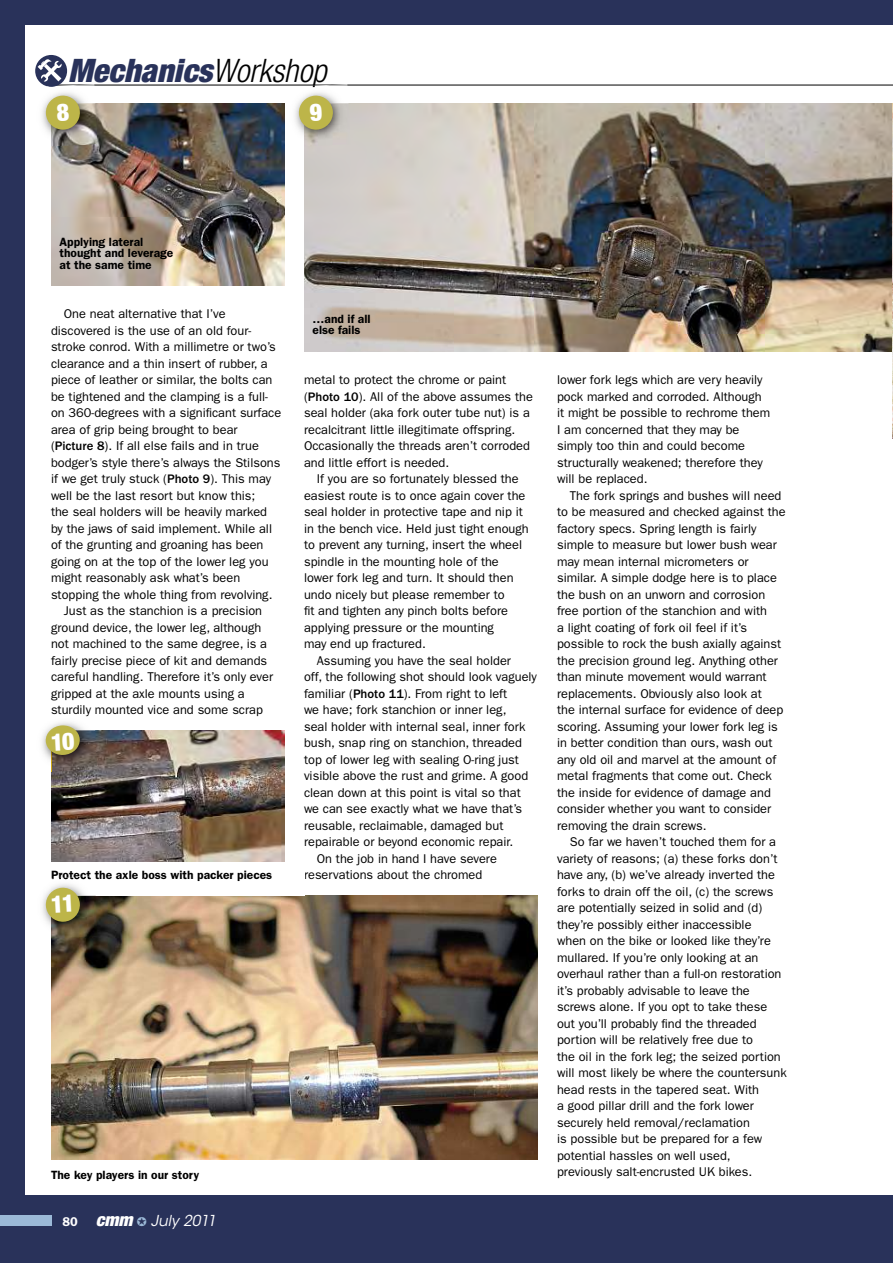
<style>
.page{position:relative;width:893px;height:1263px;background:#29325a}
.page>*{position:absolute;margin:0;border:0;box-sizing:border-box;transform-origin:0 0}
.t1{font:32.4px "Helvetica Neue LT Std Blk Cn O OV EDZSCB";color:#29325a}
.t2{font:15px "ITC Avant Garde Std Bk Obl OV GDZSCB";color:#fff}
.t3{font:12.75px/16.5px "ITC Franklin Gothic Std Book OV IDZSCB";color:#000}
.t4{font:12px/11.2px "ITC Franklin Gothic Std Demi OV DDZSCB";color:#000}
.s1{font-family:"Helvetica Neue LT Std Lt Cn O OV HDZSCB";color:#000}
.s2{font-family:"ITC Franklin Gothic Std Med OV JDZSCB"}
.s3{font-family:"ITC Franklin Gothic Std Demi OV DDZSCB";font-size:12.75px}
.s4{font-family:"Helvetica Neue LT Std Blk Cn O OV EDZSCB";font-size:18px}
.s5{color:#9bb9d7}
</style>
<div class="page">
<div style="left:26px;top:26px;width:867px;height:1169px;background:#fff"></div>
<img style="left:304px;top:104px;width:588px;height:247px">
<div style="left:0;top:1215px;width:51px;height:11px;background:#9bb9d7"></div>
<hr style="left:51px;top:85px;width:842px;height:1px;background:#000">
<img style="left:892px;top:104px;width:1px;height:334px">
<img style="left:51px;top:896px;width:487px;height:264px">
<img style="left:52px;top:730px;width:233px;height:132px">
<img style="left:51px;top:104px;width:234px;height:181px">
<img style="left:51px;top:217px;width:151px;height:69px">
<img style="left:304px;top:293px;width:150px;height:59px">
<img style="left:42px;top:85px;width:53px;height:62px">
<svg style="left:73px;top:84px;width:21px;height:2px"></svg>
<svg style="left:35px;top:55px;width:32px;height:32px"></svg>
<img style="left:51px;top:104px;width:46px;height:42px">
<img style="left:287px;top:85px;width:61px;height:62px">
<img style="left:304px;top:104px;width:46px;height:42px">
<svg style="left:326px;top:84px;width:21px;height:2px"></svg>
<img style="left:42px;top:716px;width:46px;height:45px">
<img style="left:51px;top:730px;width:46px;height:42px">
<img style="left:51px;top:896px;width:46px;height:42px">
<img style="left:52px;top:879px;width:43px;height:17px">
<img style="left:52px;top:876px;width:39px;height:3px">
<svg style="left:45px;top:95px;width:35px;height:35px"></svg>
<svg style="left:298px;top:95px;width:35px;height:35px"></svg>
<svg style="left:45px;top:725px;width:35px;height:30px"></svg>
<svg style="left:45px;top:887px;width:35px;height:35px"></svg>
<h1 class="t1" style="left:68px;top:51px;width:260px">Mechanics<span class="s1">Workshop</span></h1>
<p class="t4" style="left:60px;top:236px;width:115px">Applying lateral thought and leverage at the same time</p>
<p class="t3" style="left:64px;top:305px;width:163px">One neat alternative that I’ve</p>
<p class="t3" style="left:51px;top:322px;width:202px">discovered is the use of an old four-</p>
<p class="t3" style="left:51px;top:338px;width:226px">stroke conrod. With a millimetre or two’s</p>
<p class="t3" style="left:51px;top:355px;width:218px">clearance and a thin insert of rubber, a</p>
<p class="t3" style="left:51px;top:371px;width:223px">piece of leather or similar, the bolts can</p>
<p class="t3" style="left:51px;top:388px;width:219px">be tightened and the clamping is a full-</p>
<p class="t3" style="left:51px;top:404px;width:232px">on 360-degrees with a significant surface</p>
<p class="t3" style="left:51px;top:421px;width:188px">area of grip being brought to bear</p>
<p class="t3" style="left:51px;top:437px;width:209px">(<span class="s2">Picture 8</span>). If all else fails and in true</p>
<p class="t3" style="left:51px;top:454px;width:231px">bodger’s style there’s always the Stilsons</p>
<p class="t3" style="left:51px;top:470px;width:221px">if we get truly stuck (<span class="s2">Photo 9</span>). This may</p>
<p class="t3" style="left:51px;top:487px;width:206px">well be the last resort but know this;</p>
<p class="t3" style="left:51px;top:503px;width:218px">the seal holders will be heavily marked</p>
<p class="t3" style="left:51px;top:520px;width:223px">by the jaws of said implement. While all</p>
<p class="t3" style="left:51px;top:536px;width:214px">of the grunting and groaning has been</p>
<p class="t3" style="left:51px;top:553px;width:219px">going on at the top of the lower leg you</p>
<p class="t3" style="left:51px;top:569px;width:191px">might reasonably ask what’s been</p>
<p class="t3" style="left:51px;top:586px;width:223px">stopping the whole thing from revolving.</p>
<p class="t3" style="left:64px;top:602px;width:200px">Just as the stanchion is a precision</p>
<p class="t3" style="left:51px;top:619px;width:212px">ground device, the lower leg, although</p>
<p class="t3" style="left:51px;top:635px;width:218px">not machined to the same degree, is a</p>
<p class="t3" style="left:51px;top:652px;width:218px">fairly precise piece of kit and demands</p>
<p class="t3" style="left:51px;top:668px;width:224px">careful handling. Therefore it’s only ever</p>
<p class="t3" style="left:51px;top:685px;width:195px">gripped at the axle mounts using a</p>
<p class="t3" style="left:51px;top:701px;width:213px">sturdily mounted vice and some scrap</p>
<p class="t4" style="left:51px;top:869px;width:223px">Protect the axle boss with packer pieces</p>
<p class="t4" style="left:51px;top:1169px;width:150px">The key players in our story</p>
<p class="t2" style="left:63px;top:1212px;width:155px"><span class="s3">80</span> <span class="s4">cmm</span> <span class="s5">✪</span> July 2011</p>
<p class="t4" style="left:313px;top:313px;width:60px">…and if all else fails</p>
<p class="t3" style="left:304px;top:371px;width:230px">metal to protect the chrome or paint (<span class="s2">Photo 10</span>). All of the above assumes the seal holder (aka fork outer tube nut) is a recalcitrant little illegitimate offspring.<br>Occasionally the threads aren’t corroded and little effort is needed.</p>
<p class="t3" style="left:304px;top:470px;width:226px;text-indent:13px">If you are so fortunately blessed the easiest route is to once again cover the seal holder in protective tape and nip it in the bench vice. Held just tight enough to prevent any turning, insert the wheel spindle in the mounting hole of the lower fork leg and turn. It should then undo nicely but please remember to<br>fit and tighten any pinch bolts before applying pressure or the mounting<br>may end up fractured.</p>
<p class="t3" style="left:317px;top:652px;width:196px">Assuming you have the seal holder</p>
<p class="t3" style="left:304px;top:668px;width:234px">off, the following shot should look vaguely</p>
<p class="t3" style="left:304px;top:685px;width:205px">familiar (<span class="s2">Photo 11</span>). From right to left</p>
<p class="t3" style="left:304px;top:701px;width:204px">we have; fork stanchion or inner leg,</p>
<p class="t3" style="left:304px;top:718px;width:223px">seal holder with internal seal, inner fork</p>
<p class="t3" style="left:304px;top:734px;width:220px">bush, snap ring on stanchion, threaded</p>
<p class="t3" style="left:304px;top:751px;width:216px">top of lower leg with sealing O-ring just</p>
<p class="t3" style="left:304px;top:767px;width:226px">visible above the rust and grime. A good</p>
<p class="t3" style="left:304px;top:784px;width:218px">clean down at this point is vital so that</p>
<p class="t3" style="left:304px;top:800px;width:220px">we can see exactly what we have that’s</p>
<p class="t3" style="left:304px;top:817px;width:201px">reusable, reclaimable, damaged but</p>
<p class="t3" style="left:304px;top:833px;width:211px">repairable or beyond economic repair.</p>
<p class="t3" style="left:317px;top:850px;width:182px">On the job in hand I have severe</p>
<p class="t3" style="left:304px;top:866px;width:180px">reservations about the chromed</p>
<p class="t3" style="left:557px;top:371px;width:215px">lower fork legs which are very heavily pock marked and corroded. Although it might be possible to rechrome them<br>I am concerned that they may be simply too thin and could become structurally weakened; therefore they will be replaced.</p>
<p class="t3" style="left:557px;top:487px;width:230px;text-indent:13px">The fork springs and bushes will need to be measured and checked against the factory specs. Spring length is fairly simple to measure but lower bush wear may mean internal micrometers or similar. A simple dodge here is to place the bush on an unworn and corrosion free portion of the stanchion and with<br>a light coating of fork oil feel if it’s possible to rock the bush axially against the precision ground leg. Anything other than minute movement would warrant replacements. Obviously also look at<br>the internal surface for evidence of deep scoring. Assuming your lower fork leg is in better condition than ours, wash out any old oil and marvel at the amount of metal fragments that come out. Check the inside for evidence of damage and consider whether you want to consider removing the drain screws.</p>
<p class="t3" style="left:557px;top:833px;width:231px;text-indent:13px">So far we haven’t touched them for a variety of reasons; (a) these forks don’t have any, (b) we’ve already inverted the forks to drain off the oil, (c) the screws are potentially seized in solid and (d) they’re possibly either inaccessible<br>when on the bike or looked like they’re mullared. If you’re only looking at an overhaul rather than a full-on restoration it’s probably advisable to leave the screws alone. If you opt to take these out you’ll probably find the threaded portion will be relatively free due to<br>the oil in the fork leg; the seized portion will most likely be where the countersunk head rests in the tapered seat. With<br>a good pillar drill and the fork lower securely held removal/reclamation<br>is possible but be prepared for a few potential hassles on well used, previously salt-encrusted UK bikes.</p>
</div>
